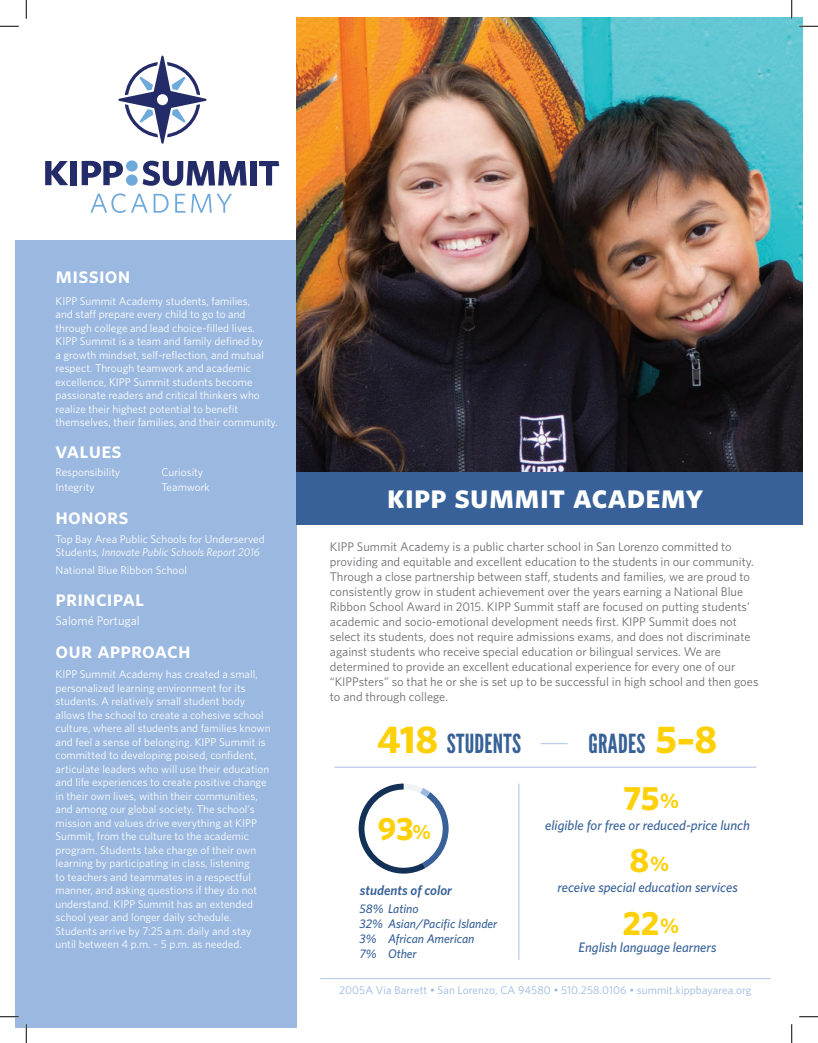
<style>
.page{position:relative;width:818px;height:1043px;background:#fff}
.page>*{position:absolute;margin:0;border:0;box-sizing:border-box;transform-origin:0 0}
.t1{font:33.75px "Whitney Bold SC";letter-spacing:.01em;color:#fff}
.t2{font:700 33.75px/62.5px "Whitney";color:#fdd007}
.t3{font:700 32.25px "Whitney";color:#fdd007}
.t4{font:26.25px "League Gothic";letter-spacing:.01em;color:#376198}
.t5{font:22.5px "Whitney Semibold SC";letter-spacing:.01em;color:#fff}
.t6{font:700 21.25px "Whitney";color:#fdd007}
.t7{font:italic 500 13.75px "Whitney";color:#376198}
.t8{font:italic 600 13.75px "Whitney";color:#376198}
.t9{font:12.5px/15px "Whitney";color:#6c6d70}
.t10{font:italic 500 12.5px/15px "Whitney";color:#376198}
.t11{font:12.5px "Whitney";color:#fff}
.t12{font:11.25px/13.5px "Whitney";color:#fff}
.t13{font:11.25px "Whitney";letter-spacing:.01em;color:#9ab8e0}
.s1{font-style:italic}
.s2{font-family:"Whitney";font-weight:700;font-size:38.75px;color:#fdd007}
.s3{font-size:20.75px}
</style>
<div class="page">
<div style="left:15px;top:240px;width:281px;height:788px;background:#9ab8e0"></div>
<img style="left:296px;top:17px;width:506px;height:455px">
<div style="left:296px;top:472px;width:506px;height:52px;background:#376198"></div>
<svg style="left:540px;top:743px;width:27px;height:1px"></svg>
<hr style="left:518px;top:783px;width:1px;height:176px;background:#bbcde9">
<hr style="left:334px;top:766px;width:422px;height:1px;background:#bbcde9">
<hr style="left:320px;top:977px;width:450px;height:2px;background:#bbcde9">
<svg style="left:358px;top:783px;width:90px;height:90px"></svg>
<div style="left:364px;top:789px;width:78px;height:78px;background:#fff;border-radius:50%"></div>
<svg style="left:118px;top:56px;width:88px;height:88px"></svg>
<div style="left:157px;top:94px;width:11px;height:11px;background:#fff;border-radius:50%"></div>
<svg style="left:45px;top:161px;width:23px;height:24px"></svg>
<div style="left:70px;top:161px;width:6px;height:24px;background:#242b69"></div>
<svg style="left:82px;top:160px;width:165px;height:26px"></svg>
<div style="left:250px;top:161px;width:6px;height:24px;background:#242b69"></div>
<svg style="left:259px;top:161px;width:20px;height:24px"></svg>
<svg style="left:90px;top:193px;width:58px;height:20px"></svg>
<svg style="left:154px;top:194px;width:14px;height:19px"></svg>
<svg style="left:175px;top:194px;width:10px;height:19px"></svg>
<svg style="left:191px;top:194px;width:41px;height:19px"></svg>
<svg style="left:0;top:25px;width:19px;height:2px"></svg>
<svg style="left:799px;top:25px;width:19px;height:2px"></svg>
<svg style="left:0;top:1016px;width:19px;height:1px"></svg>
<svg style="left:799px;top:1016px;width:19px;height:1px"></svg>
<svg style="left:25px;top:0;width:2px;height:19px"></svg>
<svg style="left:25px;top:1024px;width:2px;height:18px"></svg>
<svg style="left:790px;top:0;width:2px;height:19px"></svg>
<svg style="left:791px;top:1024px;width:1px;height:18px"></svg>
<h3 class="t5" style="left:56px;top:262px;width:76px">mission</h3>
<p class="t12" style="left:56px;top:294px;width:224px">KIPP Summit Academy students, families,<br>and staff prepare every child to go to and through college and lead choice-filled lives.<br>KIPP Summit is a team and family defined by<br>a growth mindset, self-reflection, and mutual respect. Through teamwork and academic excellence, KIPP Summit students become passionate readers and critical thinkers who realize their highest potential to benefit themselves, their families, and their community.</p>
<h3 class="t5" style="left:56px;top:437px;width:68px">values</h3>
<p class="t12" style="left:56px;top:464px;width:66px;line-height:14.9px">Responsibility<br>Integrity</p>
<p class="t12" style="left:161px;top:464px;width:50px;line-height:14.9px">Curiosity<br>Teamwork</p>
<h3 class="t5" style="left:56px;top:502px;width:74px">honors</h3>
<p class="t12" style="left:56px;top:532px;width:211px">Top Bay Area Public Schools for Underserved<br>Students, <span class="s1">Innovate Public Schools Report 2016</span></p>
<p class="t12" style="left:56px;top:563px;width:133px">National Blue Ribbon School</p>
<h3 class="t5" style="left:56px;top:585px;width:90px">principal</h3>
<p class="t11" style="left:56px;top:612px;width:86px">Salomé Portugal</p>
<h3 class="t5" style="left:56px;top:636px;width:137px">our approach</h3>
<p class="t12" style="left:56px;top:667px;width:216px">KIPP Summit Academy has created a small, personalized learning environment for its students. A relatively small student body allows the school to create a cohesive school culture, where all students and families known and feel a sense of belonging. KIPP Summit is committed to developing poised, confident, articulate leaders who will use their education and life experiences to create positive change in their own lives, within their communities, and among our global society. The school’s mission and values drive everything at KIPP Summit, from the culture to the academic program. Students take charge of their own learning by participating in class, listening<br>to teachers and teammates in a respectful manner, and asking questions if they do not understand. KIPP Summit has an extended school year and longer daily schedule.<br>Students arrive by 7:25 a.m. daily and stay until between 4 p.m. – 5 p.m. as needed.</p>
<h1 class="t1" style="left:387px;top:475px;width:317px">kipp summit academy</h1>
<p class="t9" style="left:330px;top:538px;width:430px">KIPP Summit Academy is a public charter school in San Lorenzo committed to providing and equitable and excellent education to the students in our community.<br>Through a close partnership between staff, students and families, we are proud to consistently grow in student achievement over the years earning a National Blue Ribbon School Award in 2015. KIPP Summit staff are focused on putting students’ academic and socio-emotional development needs first. KIPP Summit does not select its students, does not require admissions exams, and does not discriminate against students who receive special education or bilingual services. We are determined to provide an excellent educational experience for every one of our “KIPPsters” so that he or she is set up to be successful in high school and then goes to and through college.</p>
<h3 class="t4" style="left:377px;top:728px;width:146px"><span class="s2">418</span> STUDENTS</h3>
<h3 class="t4" style="left:588px;top:728px;width:130px">GRADES <span class="s2">5–8</span></h3>
<h1 class="t2" style="left:622px;top:765px;width:38px">75<br>8<br>22</h1>
<h3 class="t6" style="left:660px;top:786px;width:20px">%</h3>
<h2 class="t3" style="left:378px;top:807px;width:55px">93<span class="s3">%</span></h2>
<p class="t7" style="left:545px;top:816px;width:206px">eligible for free or reduced-price lunch</p>
<h3 class="t6" style="left:650px;top:849px;width:20px">%</h3>
<p class="t7" style="left:557px;top:878px;width:182px">receive special education services</p>
<p class="t8" style="left:360px;top:880px;width:94px">students of color</p>
<p class="t10" style="left:359px;top:901px;width:61px">58% Latino</p>
<p class="t10" style="left:359px;top:916px;width:139px">32% Asian/Pacific Islander</p>
<p class="t10" style="left:388px;top:931px;width:88px">African American</p>
<p class="t10" style="left:388px;top:946px;width:30px">Other</p>
<h3 class="t6" style="left:660px;top:911px;width:20px">%</h3>
<p class="t10" style="left:359px;top:931px;width:19px">3%<br>7%</p>
<p class="t7" style="left:578px;top:938px;width:139px">English language learners</p>
<p class="t13" style="left:339px;top:982px;width:414px">2005A Via Barrett • San Lorenzo, CA 94580 • 510.258.0106 • summit.kippbayarea.org</p>
</div>
